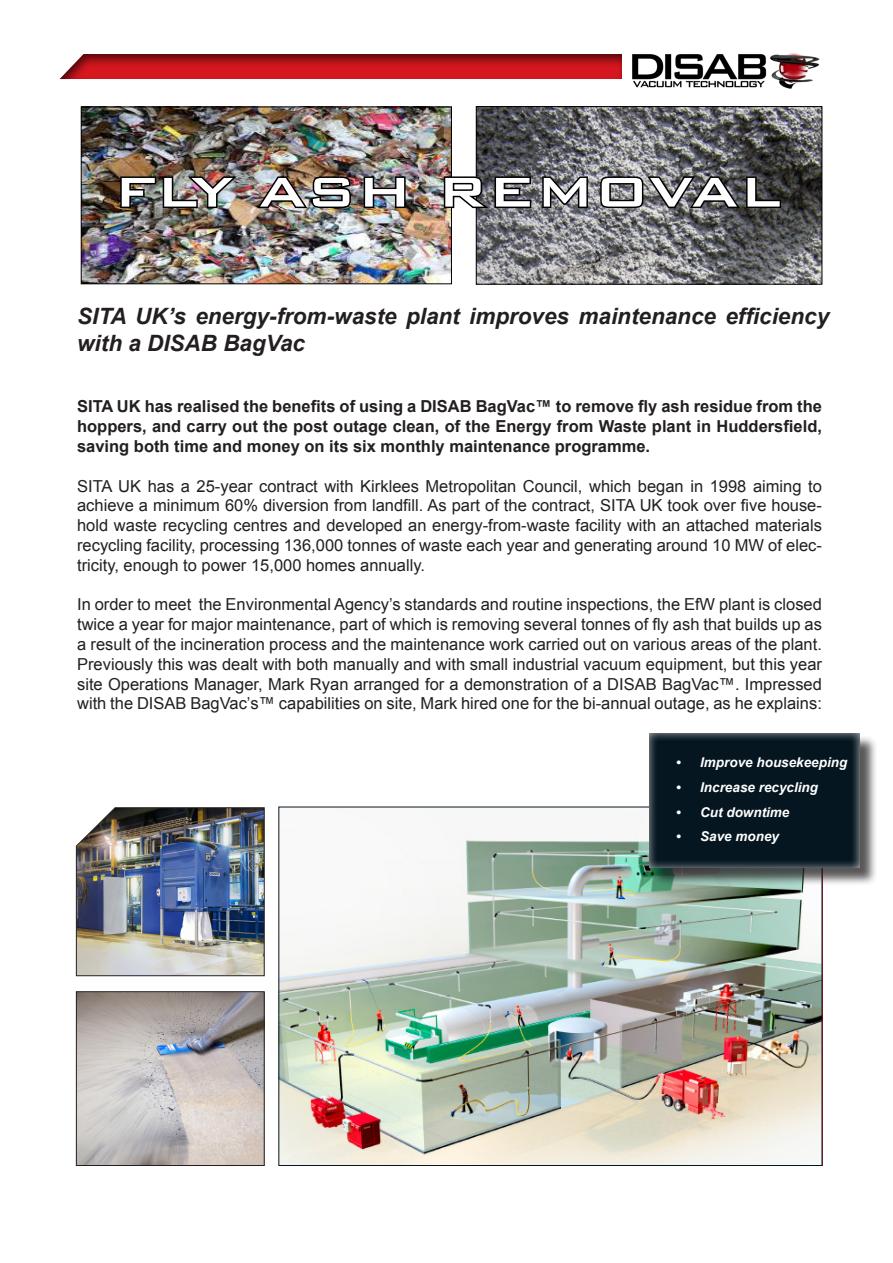
<style>
.page{position:relative;width:893px;height:1263px;background:#fff}
.page>*{position:absolute;margin:0;border:0;box-sizing:border-box;transform-origin:0 0}
.t1{font:500 55.5px "Bank Gothic BT";color:#fff;scale:1.14 1}
.t2{font:italic 700 22.5px/27px "Arial";color:#231f20}
.t3{font:16.5px/19.8px "Arial";color:#231f20;text-align:justify}
.t4{font:700 16.5px/19.8px "Arial";color:#231f20;text-align:justify}
.t5{font:italic 700 13.5px "Arial";color:#fff}
</style>
<div class="page">
<div style="left:59px;top:48px;width:564px;height:33px;background:#231f20;opacity:.75"></div>
<img style="left:632px;top:53px;width:188px;height:36px">
<img style="left:78px;top:993px;width:185px;height:171px">
<div style="left:76px;top:991px;width:189px;height:175px;border:1px solid #231f20"></div>
<img style="left:76px;top:807px;width:189px;height:169px">
<img style="left:280px;top:834px;width:540px;height:330px">
<div style="left:651px;top:735px;width:227px;height:151px;background:#231f20;opacity:.75"></div>
<div style="left:646px;top:728px;width:221px;height:141px;background:#fff;opacity:.75"></div>
<img style="left:83px;top:109px;width:367px;height:173px">
<div style="left:81px;top:107px;width:371px;height:177px;border:1px solid #000"></div>
<img style="left:478px;top:108px;width:342px;height:175px">
<div style="left:476px;top:106px;width:346px;height:179px;border:1px solid #000"></div>
<img style="left:119px;top:175px;width:122px;height:35px">
<img style="left:255px;top:174px;width:98px;height:37px">
<img style="left:362px;top:175px;width:45px;height:35px">
<svg style="left:442px;top:174px;width:91px;height:36px;background:#59585a"></svg>
<svg style="left:541px;top:171px;width:48px;height:39px;background:#57585b"></svg>
<img style="left:598px;top:174px;width:185px;height:37px">
<p class="t1" style="left:113px;top:162px;width:588px">FLY ASH REMOVAL</p>
<p class="t2" style="left:77px;top:303px;width:754px">SITA UK’s energy-from-waste plant improves maintenance efficiency with a DISAB BagVac</p>
<p class="t4" style="left:77px;top:397px;width:746px">SITA UK has realised the benefits of using a DISAB BagVac™ to remove fly ash residue from the hoppers, and carry out the post outage clean, of the Energy from Waste plant in Huddersfield, saving both time and money on its six monthly maintenance programme.</p>
<p class="t3" style="left:77px;top:476px;width:746px">SITA UK has a 25-year contract with Kirklees Metropolitan Council, which began in 1998 aiming to achieve a minimum 60% diversion from landfill. As part of the contract, SITA UK took over five house&shy;hold waste recycling centres and developed an energy-from-waste facility with an attached materials recycling facility, processing 136,000 tonnes of waste each year and generating around 10 MW of elec&shy;tricity, enough to power 15,000 homes annually.</p>
<p class="t3" style="left:77px;top:595px;width:746px">In order to meet the Environmental Agency’s standards and routine inspections, the EfW plant is closed twice a year for major maintenance, part of which is removing several tonnes of fly ash that builds up as a result of the incineration process and the maintenance work carried out on various areas of the plant.<br>Previously this was dealt with both manually and with small industrial vacuum equipment, but this year site Operations Manager, Mark Ryan arranged for a demonstration of a DISAB BagVac™. Impressed with the DISAB BagVac’s™ capabilities on site, Mark hired one for the bi-annual outage, as he explains:</p>
<p class="t5" style="left:676px;top:754px;width:173px">• Improve housekeeping</p>
<p class="t5" style="left:676px;top:778px;width:144px">• Increase recycling</p>
<p class="t5" style="left:676px;top:803px;width:115px">• Cut downtime</p>
<p class="t5" style="left:676px;top:828px;width:105px">• Save money</p>
</div>
